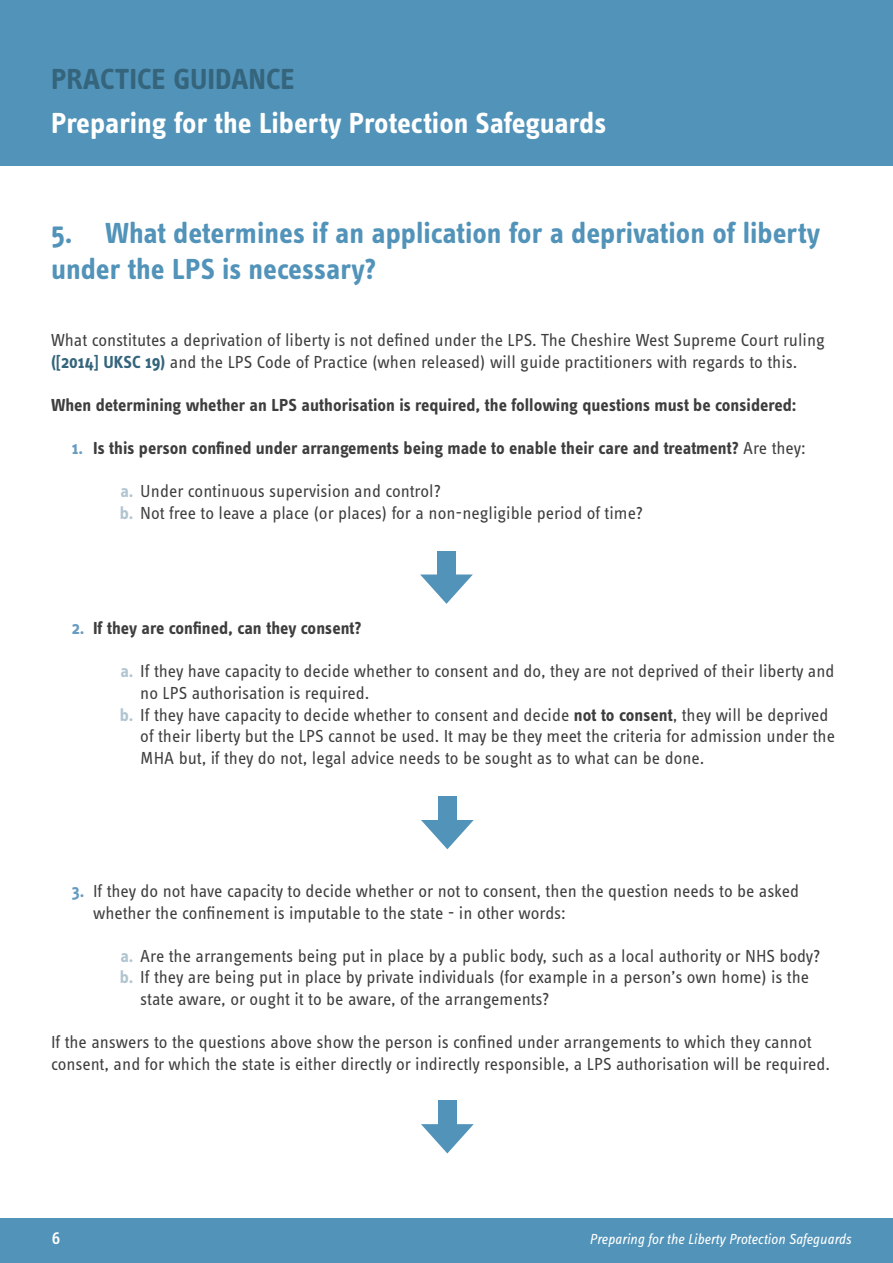
<style>
.page{position:relative;width:893px;height:1263px;background:#fff}
.page>*{position:absolute;margin:0;border:0;box-sizing:border-box;transform-origin:0 0}
.Adults_header{font:700 30px/36px "Info Text Pro";color:#5293b9}
.Header_title{font:700 30px "Info Text Pro";color:#fff}
.Header_title-2{font:700 30px "Info Text Pro";color:#35657c}
.Body_Text{font:18px/21.6px "Info Text Pro";color:#3e3e3f}
.Body_Text-2{font:700 18px "Info Text Pro";color:#3e3e3f}
.t1{font:500 18px "Info Text Pro";color:#fff}
.t2{font:italic 15px "Info Text Pro";letter-spacing:-.005em;color:#fff}
.s1{font-weight:700;color:#35657c}
.s2{color:#679bbf}
.s3{font-weight:400}
.s4{font-weight:700;color:#b1c5d1}
.s5{font-weight:700}
.s6{font-weight:700;color:#679bbf}
</style>
<div class="page">
<div style="left:0;top:1218px;width:893px;height:45px;background:#5293b9"></div>
<div style="left:0;top:0;width:893px;height:166px;background:#5293b9"></div>
<div style="left:437px;top:551px;width:19px;height:24px;background:#5293b9"></div>
<svg style="left:420px;top:574px;width:53px;height:30px"></svg>
<div style="left:438px;top:796px;width:18px;height:25px;background:#5293b9"></div>
<svg style="left:421px;top:820px;width:53px;height:29px"></svg>
<div style="left:438px;top:1100px;width:18px;height:25px;background:#5293b9"></div>
<svg style="left:421px;top:1124px;width:53px;height:29px"></svg>
<p class="Header_title-2" style="left:51px;top:61px;width:245px">PRACTICE GUIDANCE</p>
<p class="Header_title" style="left:51px;top:105px;width:557px">Preparing for the Liberty Protection Safeguards</p>
<p class="Adults_header" style="left:51px;top:214px;width:770px">5. What determines if an application for a deprivation of liberty under the LPS is necessary?</p>
<p class="Body_Text" style="left:51px;top:329px;width:776px">What constitutes a deprivation of liberty is not defined under the LPS. The Cheshire West Supreme Court ruling <span class="s1">([2014] UKSC 19)</span> and the LPS Code of Practice (when released) will guide practitioners with regards to this.</p>
<p class="Body_Text-2" style="left:51px;top:394px;width:747px">When determining whether an LPS authorisation is required, the following questions must be considered:</p>
<p class="Body_Text-2" style="left:72px;top:437px;width:736px"><span class="s2">1.</span> Is this person confined under arrangements being made to enable their care and treatment? <span class="s3">Are they:</span></p>
<p class="Body_Text" style="left:120px;top:480px;width:322px"><span class="s4">a.</span> Under continuous supervision and control?</p>
<p class="Body_Text" style="left:120px;top:502px;width:525px"><span class="s4">b.</span> Not free to leave a place (or places) for a non-negligible period of time?</p>
<p class="Body_Text-2" style="left:72px;top:617px;width:291px"><span class="s2">2.</span> If they are confined, can they consent?</p>
<p class="Body_Text" style="left:140px;top:660px;width:696px;text-indent:-20px"><span class="s4">a.</span> If they have capacity to decide whether to consent and do, they are not deprived of their liberty and no LPS authorisation is required.</p>
<p class="Body_Text" style="left:140px;top:703px;width:696px;text-indent:-20px"><span class="s4">b.</span> If they have capacity to decide whether to consent and decide <span class="s5">not to consent</span>, they will be deprived of their liberty but the LPS cannot be used. It may be they meet the criteria for admission under the<br>MHA but, if they do not, legal advice needs to be sought as to what can be done.</p>
<p class="Body_Text" style="left:93px;top:880px;width:707px;text-indent:-21px"><span class="s6">3.</span> If they do not have capacity to decide whether or not to consent, then the question needs to be asked whether the confinement is imputable to the state - in other words:</p>
<p class="Body_Text" style="left:120px;top:944px;width:701px"><span class="s4">a.</span> Are the arrangements being put in place by a public body, such as a local authority or NHS body?</p>
<p class="Body_Text" style="left:140px;top:966px;width:670px;text-indent:-20px"><span class="s4">b.</span> If they are being put in place by private individuals (for example in a person’s own home) is the state aware, or ought it to be aware, of the arrangements?</p>
<p class="Body_Text" style="left:51px;top:1031px;width:780px">If the answers to the questions above show the person is confined under arrangements to which they cannot consent, and for which the state is either directly or indirectly responsible, a LPS authorisation will be required.</p>
<p class="t1" style="left:52px;top:1227px;width:10px">6</p>
<p class="t2" style="left:590px;top:1230px;width:281px">Preparing for the Liberty Protection Safeguards <sup>6</sup></p>
</div>
